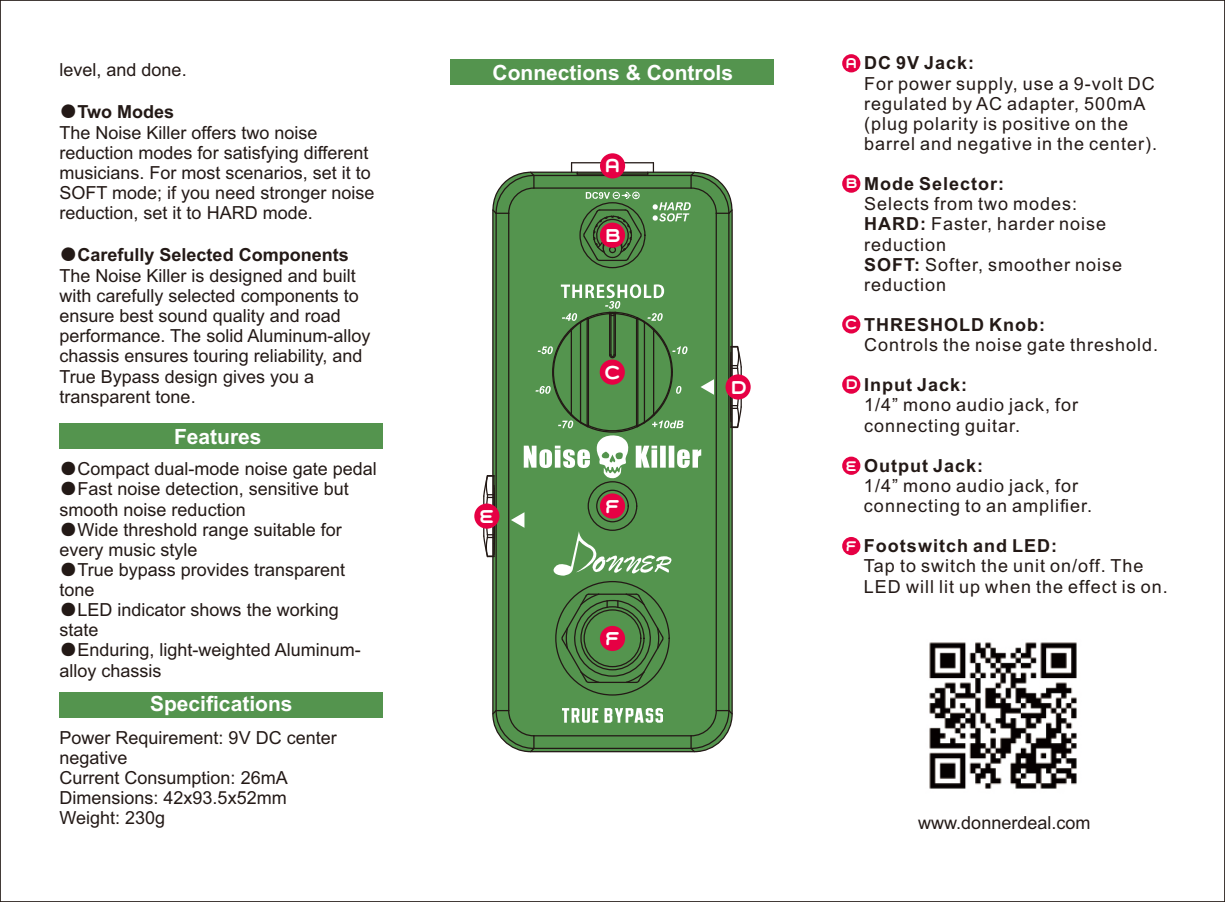
<style>
.page{position:relative;width:1225px;height:902px;background:#fff}
.page>*{position:absolute;margin:0;border:0;box-sizing:border-box;transform-origin:0 0}
.t1{font:24px "Grover Caps";color:#fff}
.t2{font:700 21px "Arial";color:#fff}
.t3{font:18px/20.4px "Arial";color:#231916}
.t4{font:18px/20.1px "Arial";letter-spacing:.055em;color:#231916}
.t5{font:700 18px "Arial";letter-spacing:.055em;color:#231916}
.t6{font:18px "Grover Caps";color:#fff}
.s1{font-family:"Adobe Fangsong Std"}
.s2{font-weight:700}
.s3{font-family:"Sim Sun"}
.s4{font-family:"Grover Caps";font-weight:400;color:#fff}
</style>
<div class="page">
<div style="left:492px;top:171px;width:241px;height:581px;background:#54944e"></div>
<div style="left:596px;top:489px;width:33px;height:33px;border:1px solid #231916;border-radius:50%"></div>
<div style="left:587px;top:481px;width:50px;height:50px;border:1px solid #231916;border-radius:50%"></div>
<hr style="left:571px;top:162px;width:82px;height:1px;background:#231916">
<hr style="left:534px;top:175px;width:157px;height:1px;background:#231916">
<hr style="left:534px;top:187px;width:157px;height:2px;background:#231916">
<hr style="left:728px;top:213px;width:1px;height:497px;background:#231916">
<hr style="left:715px;top:213px;width:2px;height:497px;background:#231916">
<svg style="left:729px;top:345px;width:13px;height:83px"></svg>
<svg style="left:492px;top:171px;width:44px;height:44px"></svg>
<svg style="left:482px;top:474px;width:13px;height:84px"></svg>
<hr style="left:508px;top:213px;width:1px;height:497px;background:#231916">
<hr style="left:495px;top:213px;width:2px;height:497px;background:#231916">
<hr style="left:493px;top:475px;width:1px;height:81px;background:#231916">
<hr style="left:483px;top:496px;width:1px;height:40px;background:#231916">
<svg style="left:561px;top:592px;width:103px;height:92px;background:#4c7f44"></svg>
<svg style="left:689px;top:708px;width:44px;height:45px"></svg>
<svg style="left:492px;top:708px;width:44px;height:45px"></svg>
<hr style="left:534px;top:735px;width:157px;height:1px;background:#231916">
<hr style="left:534px;top:747px;width:157px;height:2px;background:#231916">
<svg style="left:511px;top:512px;width:13px;height:15px"></svg>
<svg style="left:552px;top:531px;width:123px;height:44px;background:#71a66c"></svg>
<svg style="left:524px;top:284px;width:190px;height:194px;background:#63985d"></svg>
<svg style="left:562px;top:708px;width:101px;height:14px"></svg>
<svg style="left:571px;top:163px;width:162px;height:99px;background:#63925d"></svg>
<div style="left:451px;top:60px;width:323px;height:25px;background:#54944e"></div>
<div style="left:60px;top:423px;width:323px;height:26px;background:#54944e"></div>
<div style="left:842px;top:54px;width:18px;height:18px;background:#e60044;border-radius:50%"></div>
<div style="left:842px;top:174px;width:18px;height:19px;background:#e60044;border-radius:50%"></div>
<div style="left:842px;top:315px;width:18px;height:18px;background:#e60044;border-radius:50%"></div>
<div style="left:842px;top:375px;width:18px;height:18px;background:#e60044;border-radius:50%"></div>
<div style="left:842px;top:456px;width:18px;height:19px;background:#e60044;border-radius:50%"></div>
<div style="left:60px;top:692px;width:323px;height:25px;background:#54944e"></div>
<div style="left:600px;top:153px;width:25px;height:25px;background:#e60044;border-radius:50%"></div>
<div style="left:599px;top:359px;width:26px;height:25px;background:#e60044;border-radius:50%"></div>
<div style="left:725px;top:374px;width:25px;height:25px;background:#e60044;border-radius:50%"></div>
<div style="left:600px;top:222px;width:25px;height:26px;background:#e60044;border-radius:50%"></div>
<img style="left:929px;top:642px;width:148px;height:147px">
<div style="left:600px;top:493px;width:25px;height:25px;background:#e60044;border-radius:50%"></div>
<div style="left:474px;top:503px;width:25px;height:25px;background:#e60044;border-radius:50%"></div>
<div style="left:842px;top:537px;width:18px;height:18px;background:#e60044;border-radius:50%"></div>
<div style="left:600px;top:626px;width:25px;height:25px;background:#e60044;border-radius:50%"></div>
<p class="t3" style="left:60px;top:61px;width:129px">level, and done.</p>
<p class="t2" style="left:492px;top:64px;width:242px">Connections &amp; Controls</p>
<p class="t3" style="left:60px;top:103px;width:316px"><span class="s1">●</span><span class="s2">Two Modes<br></span>The Noise Killer offers two noise reduction modes for satisfying different musicians. For most scenarios, set it to<br>SOFT mode; if you need stronger noise reduction, set it to HARD mode.</p>
<p class="t3" style="left:60px;top:246px;width:312px"><span class="s1">●</span><span class="s2">Carefully Selected Components </span>The Noise Killer is designed and built with carefully selected components to ensure best sound quality and road performance. The solid Aluminum-alloy chassis ensures touring reliability, and True Bypass design gives you a transparent tone.</p>
<p class="t2" style="left:174px;top:428px;width:89px">Features</p>
<p class="t3" style="left:60px;top:460px;width:319px"><span class="s3">●</span>Compact dual-mode noise gate pedal</p>
<p class="t3" style="left:60px;top:480px;width:291px"><span class="s3">●</span>Fast noise detection, sensitive but smooth noise reduction</p>
<p class="t3" style="left:60px;top:521px;width:284px"><span class="s3">●</span>Wide threshold range suitable for every music style</p>
<p class="t3" style="left:60px;top:561px;width:287px"><span class="s3">●</span>True bypass provides transparent tone</p>
<p class="t3" style="left:60px;top:601px;width:281px"><span class="s3">●</span>LED indicator shows the working state</p>
<p class="t3" style="left:60px;top:641px;width:303px"><span class="s3">●</span>Enduring, light-weighted Aluminum&shy;alloy chassis</p>
<h1 class="t1" style="left:604px;top:150px;width:19px">a</h1>
<h1 class="t1" style="left:604px;top:219px;width:20px">b</h1>
<h1 class="t1" style="left:603px;top:356px;width:19px">c</h1>
<h1 class="t1" style="left:729px;top:371px;width:20px">d</h1>
<h1 class="t1" style="left:604px;top:490px;width:18px">f</h1>
<h1 class="t1" style="left:478px;top:500px;width:18px">e</h1>
<h1 class="t1" style="left:604px;top:622px;width:18px">f</h1>
<p class="t2" style="left:150px;top:695px;width:144px">Specifications</p>
<p class="t3" style="left:60px;top:729px;width:279px">Power Requirement: 9V DC center negative<br>Current Consumption: 26mA<br>Dimensions: 42x93.5x52mm<br>Weight: 230g</p>
<p class="t5" style="left:845px;top:56px;width:131px"><span class="s4">a</span> DC 9V Jack:</p>
<p class="t4" style="left:864px;top:75px;width:295px">For power supply, use a 9-volt DC regulated by AC adapter, 500mA (plug polarity is positive on the barrel and negative in the center).</p>
<p class="t5" style="left:845px;top:177px;width:161px"><span class="s4">b</span> Mode Selector:</p>
<p class="t4" style="left:864px;top:195px;width:260px">Selects from two modes:<br><span class="s2">HARD:</span> Faster, harder noise reduction<br><span class="s2">SOFT:</span> Softer, smoother noise reduction</p>
<p class="t5" style="left:844px;top:318px;width:202px"><span class="s4">c</span> THRESHOLD Knob:</p>
<p class="t4" style="left:864px;top:336px;width:296px">Controls the noise gate threshold.</p>
<p class="t5" style="left:864px;top:378px;width:105px">Input Jack:</p>
<p class="t4" style="left:864px;top:397px;width:216px">1/4” mono audio jack, for connecting guitar.</p>
<p class="t6" style="left:845px;top:372px;width:15px">d</p>
<p class="t5" style="left:845px;top:458px;width:140px"><span class="s4">e</span> Output Jack:</p>
<p class="t4" style="left:864px;top:477px;width:230px">1/4” mono audio jack, for connecting to an amplifier.</p>
<p class="t5" style="left:845px;top:539px;width:214px"><span class="s4">f</span> Footswitch and LED:</p>
<p class="t4" style="left:864px;top:557px;width:305px">Tap to switch the unit on/off. The<br>LED will lit up when the effect is on.</p>
<p class="t3" style="left:918px;top:813px;width:174px">www.donnerdeal.com</p>
</div>
